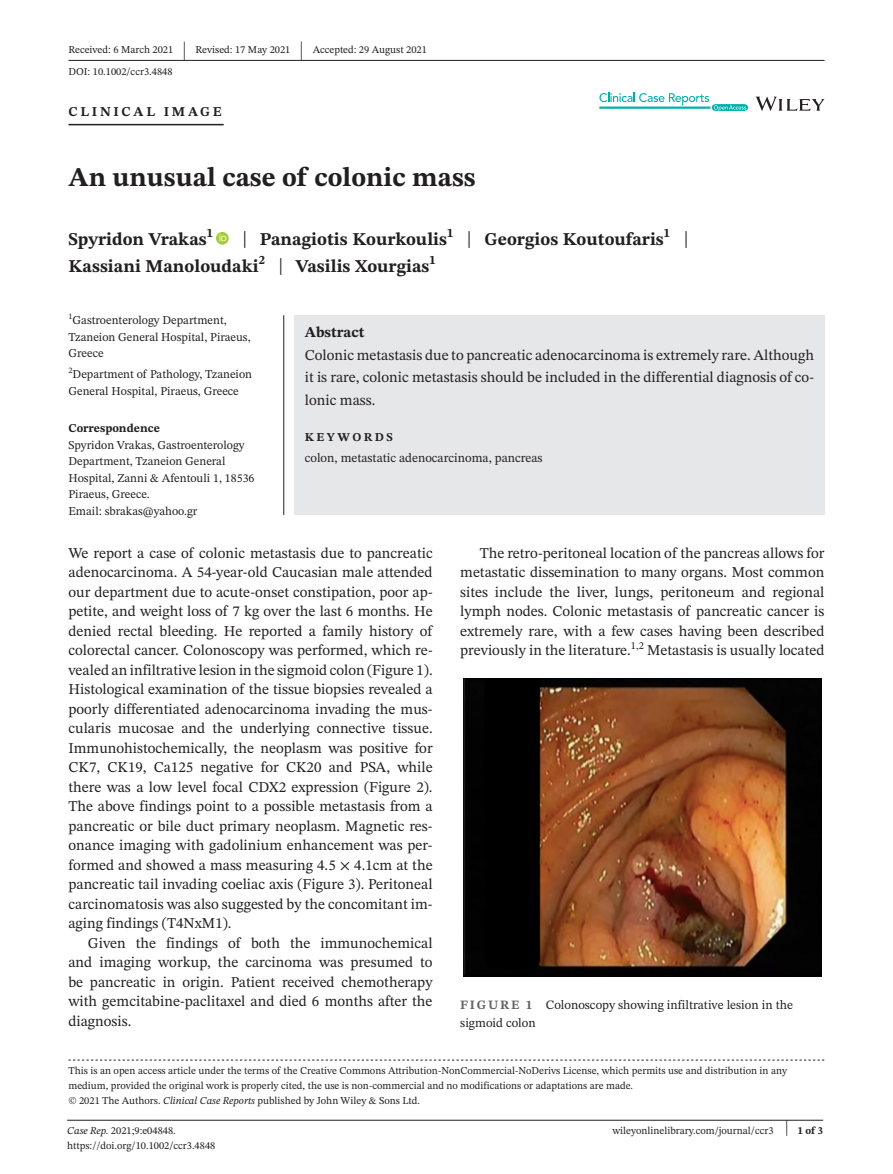
<style>
.page{position:relative;width:893px;height:1174px;background:#fff}
.page>*{position:absolute;margin:0;border:0;box-sizing:border-box;transform-origin:0 0}
.t1{font:700 27px "STIX Two Text";color:#231f20}
.t2{font:25.65px "STIX Two Text";color:#231f20;scale:.49 1}
.t3{font:700 18px/27px "STIX Two Text";color:#231f20}
.t4{font:15px/19.5px "STIX Two Text";color:#231f20;text-align:justify}
.t5{font:700 15px "STIX Two Text";color:#231f20}
.t6{font:700 13.5px "STIX Two Text";letter-spacing:.2em;color:#231f20}
.t7{font:12.75px/18px "STIX Two Text";color:#231f20}
.t8{font:12px/16.5px "STIX Two Text";color:#231f20}
.t9{font:700 12px "STIX Two Text";color:#231f20}
.t10{font:700 12px "STIX Two Text";letter-spacing:.2em;color:#231f20}
.t11{font:10.5px/15px "STIX Two Text";color:#231f20}
.t12{font:700 10.5px "STIX Two Text";color:#231f20}
.s1{font-weight:400;font-size:23.4px}
.s2{font-family:"STIX"}
.s3{font-weight:700;color:#636366}
.s4{font-style:italic}
.s5{font-weight:400;font-size:22.2px}
</style>
<div class="page">
<hr style="left:67px;top:1119px;width:756px;height:1px;background:#231f20">
<svg style="left:756px;top:97px;width:68px;height:14px"></svg>
<svg style="left:599px;top:93px;width:149px;height:18px"></svg>
<hr style="left:68px;top:60px;width:756px;height:1px;background:#231f20">
<hr style="left:68px;top:124px;width:156px;height:1px;background:#231f20">
<svg style="left:216px;top:232px;width:13px;height:13px"></svg>
<svg style="left:219px;top:234px;width:7px;height:7px"></svg>
<svg style="left:68px;top:1059px;width:756px;height:1px"></svg>
<hr style="left:283px;top:315px;width:1px;height:200px;background:#231f20">
<div style="left:294px;top:315px;width:530px;height:174px;background:#e6e7e9"></div>
<div style="left:294px;top:489px;width:530px;height:26px;background:#e6e7e9"></div>
<img style="left:464px;top:679px;width:357px;height:297px">
<p class="t11" style="left:68px;top:42px;width:106px">Received: 6 March 2021</p>
<h2 class="t2" style="left:183px;top:32px;width:8px">|</h2>
<p class="t11" style="left:196px;top:42px;width:96px">Revised: 17 May 2021</p>
<h2 class="t2" style="left:300px;top:32px;width:8px">|</h2>
<p class="t11" style="left:313px;top:42px;width:116px">Accepted: 29 August 2021</p>
<p class="t11" style="left:68px;top:64px;width:106px">DOI: 10.1002/ccr3.4848</p>
<p class="t6" style="left:68px;top:101px;width:155px">CLINICAL IMAGE</p>
<h1 class="t1" style="left:68px;top:158px;width:409px">An unusual case of colonic mass</h1>
<p class="t3" style="left:68px;top:226px;width:146px">Spyridon Vrakas<sup>1</sup></p>
<p class="t3" style="left:68px;top:226px;width:622px;text-indent:174px"><span class="s1">|</span> Panagiotis Kourkoulis<sup>1</sup> <span class="s1">|</span> Georgios Koutoufaris<sup>1</sup> <span class="s1">|<br></span>Kassiani Manoloudaki<sup>2</sup> <span class="s1">|</span> Vasilis Xourgias<sup>1</sup></p>
<p class="t8" style="left:68px;top:312px;width:184px"><sup>1</sup>Gastroenterology Department,<br>Tzaneion General Hospital, Piraeus,<br>Greece</p>
<p class="t8" style="left:68px;top:366px;width:185px"><sup>2</sup>Department of Pathology, Tzaneion<br>General Hospital, Piraeus, Greece</p>
<p class="t9" style="left:68px;top:420px;width:93px">Correspondence</p>
<p class="t8" style="left:68px;top:436px;width:188px">Spyridon Vrakas, Gastroenterology<br>Department, Tzaneion General<br>Hospital, Zanni &amp; Afentouli 1, 18536<br>Piraeus, Greece.<br>Email: sbrakas@yahoo.gr</p>
<p class="t5" style="left:305px;top:321px;width:61px">Abstract</p>
<p class="t4" style="left:305px;top:343px;width:511px;line-height:22.5px">Colonic metastasis due to pancreatic adenocarcinoma is extremely rare. Although it is rare, colonic metastasis should be included in the differential diagnosis of co&shy;lonic mass.</p>
<p class="t10" style="left:305px;top:428px;width:90px">KEYWORDS</p>
<p class="t7" style="left:305px;top:448px;width:239px">colon, metastatic adenocarcinoma, pancreas</p>
<p class="t4" style="left:68px;top:543px;width:366px">We report a case of colonic metastasis due to pancreatic adenocarcinoma. A 54-year-old Caucasian male attended our department due to acute-onset constipation, poor ap&shy;petite, and weight loss of 7 kg over the last 6 months. He denied rectal bleeding. He reported a family history of colorectal cancer. Colonoscopy was performed, which re&shy;vealed an infiltrative lesion in the sigmoid colon (Figure 1).<br>Hist<span class="s2">ο</span>logical examination of the tissue biopsies revealed a poorly differentiated adenocarcinoma invading the mus&shy;cularis mucosae and the underlying connective tissue.<br>Immunohistochemically, the neoplasm was positive for CK7, CK19, Ca125 negative for CK20 and PSA, while there was a low level focal CDX2 expression (Figure 2).<br>The above findings point to a possible metastasis from a pancreatic or bile duct primary neoplasm. Magnetic res&shy;onance imaging with gadolinium enhancement was per&shy;formed and showed a mass measuring 4.5 × 4.1cm at the pancreatic tail invading coeliac axis (Figure 3). Peritoneal carcinomatosis was also suggested by the concomitant im&shy;aging findings (T4NxM1).</p>
<p class="t4" style="left:68px;top:933px;width:366px;text-indent:20px">Given the findings of both the immunochemical and imaging workup, the carcinoma was presumed to be pancreatic in origin. Patient received chemotherapy with gemcitabine-paclitaxel and died 6 months after the diagnosis.</p>
<p class="t4" style="left:460px;top:543px;width:366px;text-indent:20px">The retro-peritoneal location of the pancreas allows for metastatic dissemination to many organs. Most common sites include the liver, lungs, peritoneum and regional lymph nodes. Colonic metastasis of pancreatic cancer is extremely rare, with a few cases having been described previously in the literature.<sup>1,2</sup> Metastasis is usually located</p>
<p class="t7" style="left:460px;top:995px;width:334px"><span class="s3">FIGURE 1</span> Colonoscopy showing infiltrative lesion in the sigmoid colon</p>
<p class="t11" style="left:68px;top:1063px;width:720px">This is an open access article under the terms of the Creative Commons Attribution-NonCommercial-NoDerivs License, which permits use and distribution in any medium, provided the original work is properly cited, the use is non-commercial and no modifications or adaptations are made.<br>© 2021 The Authors. <span class="s4">Clinical Case Reports</span> published by John Wiley &amp; Sons Ltd.</p>
<p class="t11" style="left:67px;top:1123px;width:110px"><span class="s4">Case Rep.</span> 2021;9:e04848.</p>
<p class="t12" style="left:785px;top:1123px;width:39px"><span class="s5">|</span> 1 of 3</p>
<p class="t11" style="left:67px;top:1138px;width:150px">https://doi.org/10.1002/ccr3.4848</p>
<p class="t11" style="left:612px;top:1123px;width:163px">wileyonlinelibrary.com/journal/ccr3</p>
</div>
